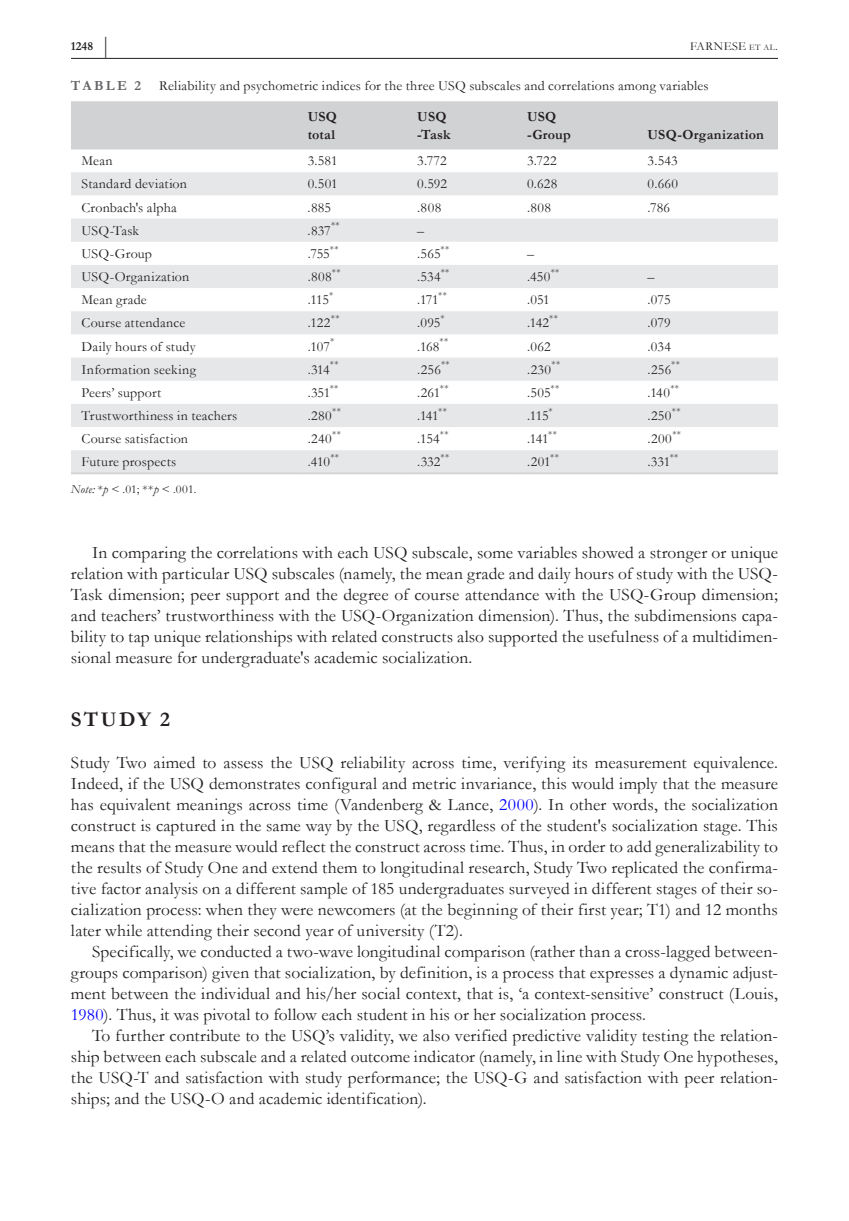
<style>
.page{position:relative;width:849px;height:1221px;background:#fff}
.page>*{position:absolute;margin:0;border:0;box-sizing:border-box;transform-origin:0 0}
.t1{font:700 21px "Garamond";letter-spacing:.11em;color:#231f20}
.t2{font:17.5px/21px "Garamond";letter-spacing:.005em;color:#231f20;text-align:justify}
.t3{font:14px "Garamond";letter-spacing:.015em;color:#231f20}
.t4{font:700 14px/17.5px "Garamond";letter-spacing:.015em;color:#231f20}
.t5{font:700 14px "Garamond";letter-spacing:.165em;color:#636366}
.t6{font:12.25px "Garamond";color:#231f20}
.t7{font:12.25px "Garamond";letter-spacing:.035em;color:#231f20}
.t8{font:700 12.25px "Garamond";color:#231f20}
.t9{font:9.8px "Garamond";color:#231f20}
.s1{font-size:23.62px}
.s2{font-size:8.58px}
.s3{font-style:italic}
.s4{color:#00f}
</style>
<div class="page">
<hr style="left:71px;top:58px;width:706px;height:1px;background:#231f20">
<div style="left:71px;top:101px;width:706px;height:48px;background:#d1d2d4"></div>
<svg style="left:71px;top:172px;width:706px;height:300px;fill:#e6e7e9"></svg>
<hr style="left:71px;top:472px;width:226px;height:2px;background:#d1d2d4">
<hr style="left:297px;top:472px;width:109px;height:2px;background:#d1d2d4">
<hr style="left:406px;top:472px;width:110px;height:2px;background:#d1d2d4">
<hr style="left:516px;top:472px;width:121px;height:2px;background:#d1d2d4">
<hr style="left:637px;top:472px;width:140px;height:2px;background:#d1d2d4">
<p class="t8" style="left:71px;top:38px;width:39px">1248 <span class="s1">|</span></p>
<p class="t7" style="left:689px;top:38px;width:89px">FARNESE <span class="s2">et al</span>.</p>
<p class="t5" style="left:71px;top:76px;width:72px">TABLE 2</p>
<p class="t3" style="left:159px;top:76px;width:550px">Reliability and psychometric indices for the three USQ subscales and correlations among variables</p>
<p class="t4" style="left:307px;top:108px;width:31px">USQ total</p>
<p class="t4" style="left:417px;top:108px;width:35px">USQ -Task</p>
<p class="t4" style="left:527px;top:108px;width:45px">USQ -Group</p>
<p class="t4" style="left:647px;top:126px;width:118px">USQ-Organization</p>
<p class="t3" style="left:81px;top:151px;width:33px">Mean</p>
<p class="t3" style="left:307px;top:151px;width:31px">3.581</p>
<p class="t3" style="left:417px;top:151px;width:31px">3.772</p>
<p class="t3" style="left:527px;top:151px;width:31px">3.722</p>
<p class="t3" style="left:647px;top:151px;width:32px">3.543</p>
<p class="t3" style="left:81px;top:174px;width:107px">Standard deviation</p>
<p class="t3" style="left:307px;top:174px;width:32px">0.501</p>
<p class="t3" style="left:417px;top:174px;width:31px">0.592</p>
<p class="t3" style="left:527px;top:174px;width:32px">0.628</p>
<p class="t3" style="left:647px;top:174px;width:32px">0.660</p>
<p class="t3" style="left:81px;top:198px;width:97px">Cronbach's alpha</p>
<p class="t3" style="left:307px;top:198px;width:25px">.885</p>
<p class="t3" style="left:417px;top:198px;width:25px">.808</p>
<p class="t3" style="left:527px;top:198px;width:25px">.808</p>
<p class="t3" style="left:647px;top:198px;width:24px">.786</p>
<p class="t3" style="left:81px;top:221px;width:59px">USQ-Task</p>
<p class="t3" style="left:307px;top:221px;width:25px">.837</p>
<p class="t9" style="left:331px;top:219px;width:10px">**</p>
<p class="t3" style="left:417px;top:221px;width:8px">–</p>
<p class="t9" style="left:330px;top:242px;width:10px">**</p>
<p class="t3" style="left:81px;top:244px;width:72px">USQ-Group</p>
<p class="t3" style="left:307px;top:244px;width:24px">.755</p>
<p class="t9" style="left:440px;top:242px;width:10px">**</p>
<p class="t3" style="left:417px;top:244px;width:25px">.565</p>
<p class="t3" style="left:527px;top:244px;width:8px">–</p>
<p class="t9" style="left:332px;top:265px;width:10px">**</p>
<p class="t3" style="left:417px;top:267px;width:34px">.534<sup>**</sup></p>
<p class="t3" style="left:527px;top:267px;width:34px">.450<sup>**</sup></p>
<p class="t3" style="left:647px;top:267px;width:8px">–</p>
<p class="t3" style="left:81px;top:267px;width:109px">USQ-Organization</p>
<p class="t3" style="left:307px;top:267px;width:25px">.808</p>
<p class="t9" style="left:329px;top:288px;width:6px">*</p>
<p class="t3" style="left:417px;top:290px;width:31px">.171<sup>**</sup></p>
<p class="t3" style="left:527px;top:290px;width:24px">.051</p>
<p class="t3" style="left:647px;top:290px;width:24px">.075</p>
<p class="t3" style="left:81px;top:290px;width:67px">Mean grade</p>
<p class="t3" style="left:307px;top:290px;width:23px">.115</p>
<p class="t9" style="left:331px;top:311px;width:10px">**</p>
<p class="t3" style="left:417px;top:313px;width:29px">.095<sup>*</sup></p>
<p class="t3" style="left:527px;top:313px;width:32px">.142<sup>**</sup></p>
<p class="t3" style="left:647px;top:313px;width:25px">.079</p>
<p class="t3" style="left:81px;top:313px;width:105px">Course attendance</p>
<p class="t3" style="left:307px;top:313px;width:24px">.122</p>
<p class="t9" style="left:330px;top:334px;width:6px">*</p>
<p class="t3" style="left:81px;top:337px;width:115px">Daily hours of study</p>
<p class="t3" style="left:307px;top:337px;width:24px">.107</p>
<p class="t9" style="left:439px;top:334px;width:10px">**</p>
<p class="t3" style="left:417px;top:337px;width:24px">.168</p>
<p class="t3" style="left:527px;top:337px;width:25px">.062</p>
<p class="t3" style="left:647px;top:337px;width:25px">.034</p>
<p class="t9" style="left:330px;top:358px;width:10px">**</p>
<p class="t3" style="left:81px;top:360px;width:116px">Information seeking</p>
<p class="t3" style="left:307px;top:360px;width:24px">.314</p>
<p class="t9" style="left:441px;top:358px;width:10px">**</p>
<p class="t3" style="left:417px;top:360px;width:25px">.256</p>
<p class="t9" style="left:551px;top:358px;width:10px">**</p>
<p class="t3" style="left:527px;top:360px;width:25px">.230</p>
<p class="t9" style="left:671px;top:358px;width:10px">**</p>
<p class="t3" style="left:647px;top:360px;width:25px">.256</p>
<p class="t9" style="left:329px;top:381px;width:10px">**</p>
<p class="t3" style="left:81px;top:383px;width:81px">Peers’ support</p>
<p class="t3" style="left:307px;top:383px;width:24px">.351</p>
<p class="t9" style="left:439px;top:381px;width:10px">**</p>
<p class="t3" style="left:417px;top:383px;width:25px">.261</p>
<p class="t9" style="left:550px;top:381px;width:10px">**</p>
<p class="t3" style="left:527px;top:383px;width:25px">.505</p>
<p class="t9" style="left:670px;top:381px;width:10px">**</p>
<p class="t3" style="left:647px;top:383px;width:24px">.140</p>
<p class="t9" style="left:332px;top:404px;width:10px">**</p>
<p class="t3" style="left:81px;top:406px;width:157px">Trustworthiness in teachers</p>
<p class="t3" style="left:307px;top:406px;width:26px">.280</p>
<p class="t9" style="left:438px;top:404px;width:10px">**</p>
<p class="t3" style="left:417px;top:406px;width:23px">.141</p>
<p class="t9" style="left:548px;top:404px;width:6px">*</p>
<p class="t3" style="left:527px;top:406px;width:23px">.115</p>
<p class="t9" style="left:671px;top:404px;width:10px">**</p>
<p class="t3" style="left:647px;top:406px;width:25px">.250</p>
<p class="t9" style="left:332px;top:427px;width:10px">**</p>
<p class="t3" style="left:81px;top:429px;width:108px">Course satisfaction</p>
<p class="t3" style="left:307px;top:429px;width:26px">.240</p>
<p class="t9" style="left:439px;top:427px;width:10px">**</p>
<p class="t3" style="left:417px;top:429px;width:24px">.154</p>
<p class="t9" style="left:548px;top:427px;width:10px">**</p>
<p class="t3" style="left:527px;top:429px;width:23px">.141</p>
<p class="t9" style="left:672px;top:427px;width:10px">**</p>
<p class="t3" style="left:647px;top:429px;width:26px">.200</p>
<p class="t9" style="left:330px;top:450px;width:10px">**</p>
<p class="t3" style="left:81px;top:452px;width:96px">Future prospects</p>
<p class="t3" style="left:307px;top:452px;width:24px">.410</p>
<p class="t9" style="left:440px;top:450px;width:10px">**</p>
<p class="t3" style="left:417px;top:452px;width:25px">.332</p>
<p class="t9" style="left:550px;top:450px;width:10px">**</p>
<p class="t3" style="left:527px;top:452px;width:25px">.201</p>
<p class="t9" style="left:669px;top:450px;width:10px">**</p>
<p class="t3" style="left:647px;top:452px;width:24px">.331</p>
<p class="t6" style="left:71px;top:480px;width:127px"><span class="s3">Note:</span> *<span class="s3">p</span> &lt; .01; **<span class="s3">p</span> &lt; .001.</p>
<p class="t2" style="left:71px;top:541px;width:708px;text-indent:21px">In comparing the correlations with each USQ subscale, some variables showed a stronger or unique relation with particular USQ subscales (namely, the mean grade and daily hours of study with the USQ-Task dimension; peer support and the degree of course attendance with the USQ-Group dimension; and teachers’ trustworthiness with the USQ-Organization dimension). Thus, the subdimensions capa&shy;bility to tap unique relationships with related constructs also supported the usefulness of a multidimen&shy;sional measure for undergraduate's academic socialization.</p>
<p class="t1" style="left:71px;top:705px;width:101px">STUDY 2</p>
<p class="t2" style="left:71px;top:751px;width:708px">Study Two aimed to assess the USQ reliability across time, verifying its measurement equivalence.<br>Indeed, if the USQ demonstrates configural and metric invariance, this would imply that the measure has equivalent meanings across time (Vandenberg &amp; Lance, <span class="s4">2000</span>). In other words, the socialization construct is captured in the same way by the USQ, regardless of the student's socialization stage. This means that the measure would reflect the construct across time. Thus, in order to add generalizability to the results of Study One and extend them to longitudinal research, Study Two replicated the confirma&shy;tive factor analysis on a different sample of 185 undergraduates surveyed in different stages of their so&shy;cialization process: when they were newcomers (at the beginning of their first year; T1) and 12 months later while attending their second year of university (T2).</p>
<p class="t2" style="left:71px;top:940px;width:708px;text-indent:21px">Specifically, we conducted a two-wave longitudinal comparison (rather than a cross-lagged between&shy;groups comparison) given that socialization, by definition, is a process that expresses a dynamic adjust&shy;ment between the individual and his/her social context, that is, ‘a context-sensitive’ construct (Louis, <span class="s4">1980</span>). Thus, it was pivotal to follow each student in his or her socialization process.</p>
<p class="t2" style="left:71px;top:1024px;width:708px;text-indent:21px">To further contribute to the USQ’s validity, we also verified predictive validity testing the relation&shy;ship between each subscale and a related outcome indicator (namely, in line with Study One hypotheses, the USQ-T and satisfaction with study performance; the USQ-G and satisfaction with peer relation&shy;ships; and the USQ-O and academic identification).</p>
</div>
